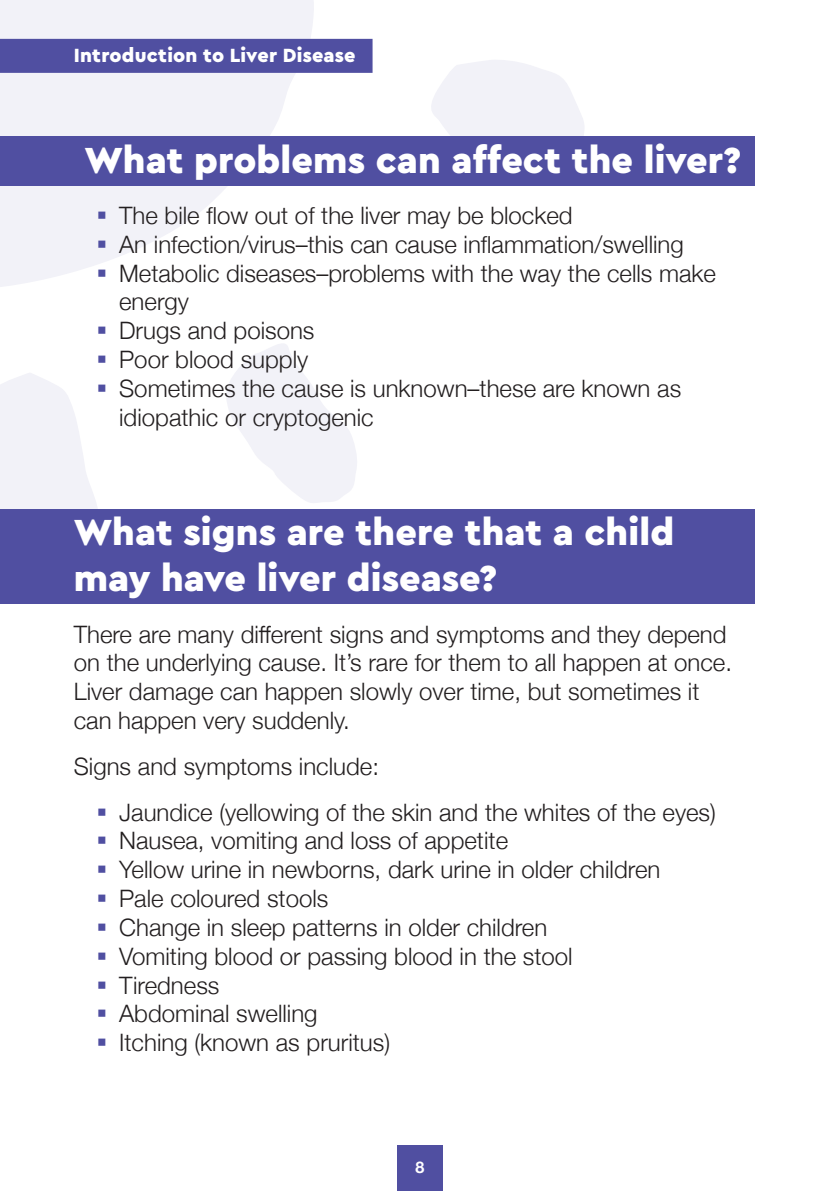
<style>
.page{position:relative;width:840px;height:1191px;background:#fff}
.page>*{position:absolute;margin:0;border:0;box-sizing:border-box;transform-origin:0 0}
.Main_Headers_VERSO{font:900 38px/45.6px "Cera Basic";color:#fff}
.Copy{font:300 24px/28.8px "Helvetica Neue";color:#231f20}
.t1{font:900 20px "Cera Basic";letter-spacing:.01em;color:#fff}
.t2{font:700 16px "Helvetica Neue";color:#fff}
.s1{color:#504fa1}
</style>
<div class="page">
<svg style="left:0;top:0;width:317px;height:287px;fill:#f2f2f8"></svg>
<svg style="left:431px;top:60px;width:153px;height:76px"></svg>
<svg style="left:226px;top:344px;width:131px;height:159px"></svg>
<svg style="left:0;top:373px;width:97px;height:136px"></svg>
<div style="left:0;top:0;width:308px;height:127px;background:#f2f2f8"></div>
<div style="left:0;top:136px;width:754px;height:49px;background:#504fa1"></div>
<div style="left:0;top:509px;width:754px;height:95px;background:#504fa1"></div>
<div style="left:0;top:39px;width:372px;height:34px;background:#504fa1"></div>
<div style="left:397px;top:1145px;width:45px;height:46px;background:#504fa1"></div>
<p class="t1" style="left:74px;top:43px;width:283px">Introduction to Liver Disease</p>
<p class="Main_Headers_VERSO" style="left:84px;top:137px;width:657px">What problems can affect the liver?</p>
<p class="Copy" style="left:96px;top:199px;width:477px"><span class="s1">▪</span> The bile flow out of the liver may be blocked</p>
<p class="Copy" style="left:96px;top:228px;width:588px"><span class="s1">▪</span> An infection/virus–this can cause inflammation/swelling</p>
<p class="Copy" style="left:119px;top:257px;width:598px;text-indent:-23px"><span class="s1">▪</span> Metabolic diseases–problems with the way the cells make energy</p>
<p class="Copy" style="left:96px;top:314px;width:219px"><span class="s1">▪</span> Drugs and poisons</p>
<p class="Copy" style="left:96px;top:343px;width:213px"><span class="s1">▪</span> Poor blood supply</p>
<p class="Copy" style="left:119px;top:372px;width:563px;text-indent:-23px"><span class="s1">▪</span> Sometimes the cause is unknown–these are known as idiopathic or cryptogenic</p>
<p class="Main_Headers_VERSO" style="left:74px;top:510px;width:601px">What signs are there that a child may have liver disease?</p>
<p class="Copy" style="left:74px;top:618px;width:659px">There are many different signs and symptoms and they depend on the underlying cause. It’s rare for them to all happen at once.<br>Liver damage can happen slowly over time, but sometimes it can happen very suddenly.</p>
<p class="Copy" style="left:74px;top:750px;width:306px">Signs and symptoms include:</p>
<p class="Copy" style="left:96px;top:796px;width:620px"><span class="s1">▪</span> Jaundice (yellowing of the skin and the whites of the eyes)</p>
<p class="Copy" style="left:96px;top:824px;width:413px"><span class="s1">▪</span> Nausea, vomiting and loss of appetite</p>
<p class="Copy" style="left:96px;top:853px;width:565px"><span class="s1">▪</span> Yellow urine in newborns, dark urine in older children</p>
<p class="Copy" style="left:96px;top:882px;width:233px"><span class="s1">▪</span> Pale coloured stools</p>
<p class="Copy" style="left:96px;top:911px;width:452px"><span class="s1">▪</span> Change in sleep patterns in older children</p>
<p class="Copy" style="left:96px;top:940px;width:477px"><span class="s1">▪</span> Vomiting blood or passing blood in the stool</p>
<p class="Copy" style="left:96px;top:968px;width:124px"><span class="s1">▪</span> Tiredness</p>
<p class="Copy" style="left:96px;top:997px;width:222px"><span class="s1">▪</span> Abdominal swelling</p>
<p class="Copy" style="left:96px;top:1026px;width:295px"><span class="s1">▪</span> Itching (known as pruritus)</p>
<p class="t2" style="left:415px;top:1154px;width:10px">8</p>
</div>
